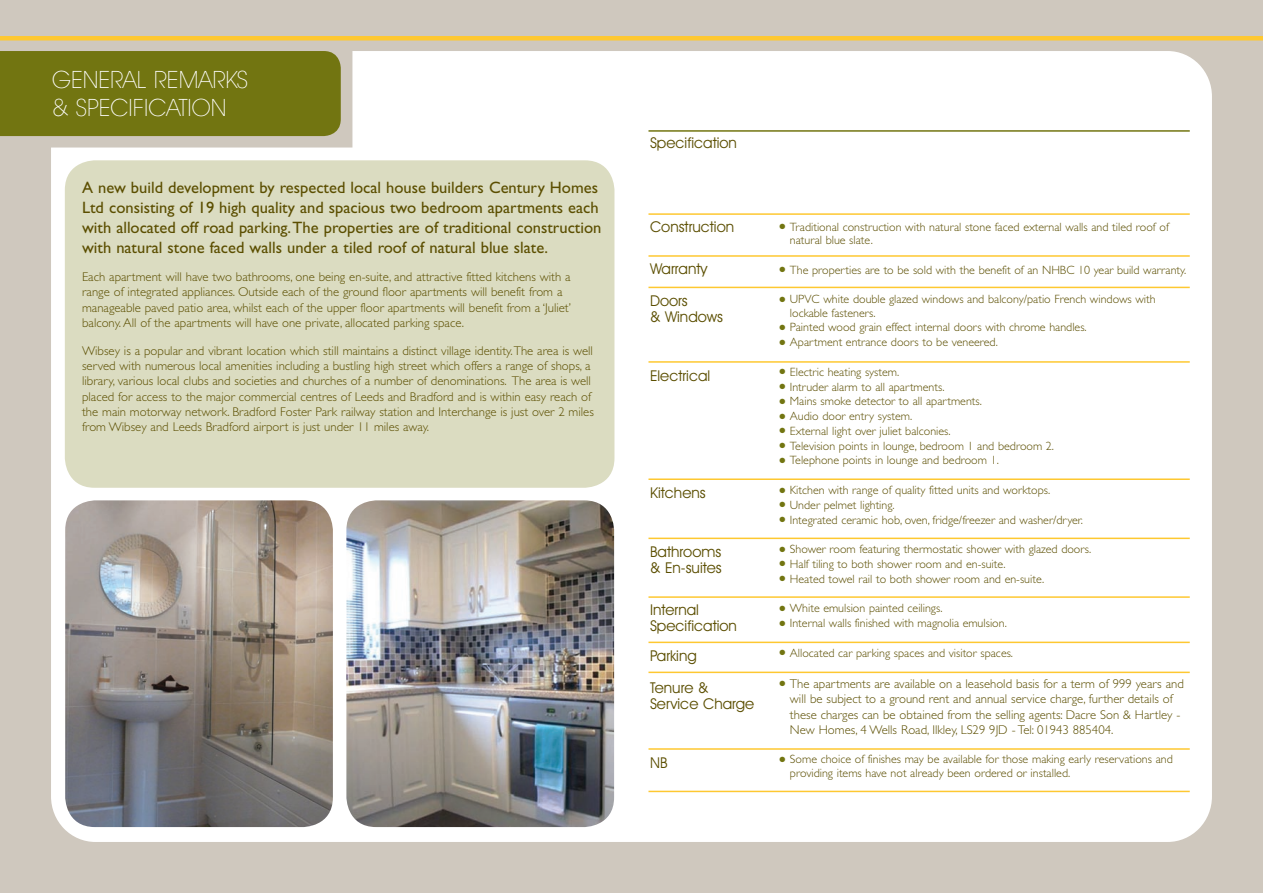
<style>
.page{position:relative;width:1263px;height:893px;background:#cfc8be}
.page>*{position:absolute;margin:0;border:0;box-sizing:border-box;transform-origin:0 0}
.t1{font:200 24px/28.8px "Avant Garde IT Cby BT";color:#fff}
.t2{font:16.5px/19.8px "Gill Sans";color:#5b4e00}
.t3{font:15px/16.5px "Avant Garde IT Cby BT";color:#5b4e00}
.t4{font:300 12.75px/15.3px "Gill Sans";color:#5b4e00}
.t5{font:300 12px/13.5px "Gill Sans";color:#5b4e00}
.s1{color:#727511}
</style>
<div class="page">
<div style="left:51px;top:51px;width:1161px;height:791px;background:#fff"></div>
<div style="left:65px;top:160px;width:549px;height:328px;background:#dbdcc1"></div>
<div style="left:0;top:51px;width:341px;height:85px;background:#727511"></div>
<img style="left:65px;top:500px;width:268px;height:327px">
<div style="left:0;top:36px;width:1263px;height:5px;background:#fec831"></div>
<img style="left:346px;top:500px;width:268px;height:327px">
<hr style="left:648px;top:213px;width:542px;height:2px;background:#fec831">
<hr style="left:648px;top:255px;width:542px;height:2px;background:#fec831">
<hr style="left:648px;top:287px;width:542px;height:1px;background:#fec831">
<hr style="left:648px;top:361px;width:542px;height:2px;background:#fec831">
<hr style="left:648px;top:538px;width:542px;height:1px;background:#fec831">
<hr style="left:648px;top:596px;width:542px;height:2px;background:#fec831">
<hr style="left:648px;top:642px;width:542px;height:1px;background:#fec831">
<hr style="left:648px;top:791px;width:542px;height:1px;background:#fec831">
<hr style="left:648px;top:478px;width:542px;height:2px;background:#fec831">
<hr style="left:648px;top:672px;width:542px;height:1px;background:#fec831">
<hr style="left:648px;top:748px;width:542px;height:2px;background:#fec831">
<hr style="left:648px;top:130px;width:542px;height:2px;background:#727511">
<h1 class="t1" style="left:52px;top:64px;width:197px">GENERAL REMARKS &amp; SPECIFICATION</h1>
<p class="t2" style="left:82px;top:178px;width:521px">A new build development by respected local house builders Century Homes Ltd consisting of 19 high quality and spacious two bedroom apartments each with allocated off road parking. The properties are of traditional construction with natural stone faced walls under a tiled roof of natural blue slate.</p>
<p class="t4" style="left:82px;top:269px;width:490px">Each apartment will have two bathrooms, one being en-suite, and attractive fitted kitchens with a range of integrated appliances. Outside each of the ground floor apartments will benefit from a manageable paved patio area, whilst each of the upper floor apartments will benefit from a ‘Juliet’ balcony. All of the apartments will have one private, allocated parking space.</p>
<p class="t4" style="left:82px;top:343px;width:513px">Wibsey is a popular and vibrant location which still maintains a distinct village identity. The area is well served with numerous local amenities including a bustling high street which offers a range of shops, a library, various local clubs and societies and churches of a number of denominations. The area is well placed for access to the major commercial centres of Leeds and Bradford and is within easy reach of the main motorway network. Bradford Foster Park railway station and Interchange is just over 2 miles from Wibsey and Leeds Bradford airport is just under 11 miles away.</p>
<p class="t3" style="left:650px;top:135px;width:88px">Specification</p>
<p class="t3" style="left:650px;top:218px;width:86px">Construction</p>
<p class="t3" style="left:650px;top:252px;width:59px;line-height:32.4px">Warranty<br>Doors</p>
<p class="t3" style="left:650px;top:309px;width:75px">&amp; Windows</p>
<p class="t3" style="left:650px;top:367px;width:62px">Electrical</p>
<p class="t3" style="left:650px;top:484px;width:57px">Kitchens</p>
<p class="t3" style="left:650px;top:543px;width:73px">Bathrooms &amp; En-suites</p>
<p class="t3" style="left:650px;top:601px;width:88px">Internal<br>Specification</p>
<p class="t3" style="left:650px;top:640px;width:60px;line-height:31.5px">Parking<br>Tenure &amp;</p>
<p class="t3" style="left:650px;top:696px;width:106px">Service Charge</p>
<p class="t3" style="left:650px;top:754px;width:19px">NB</p>
<p class="t5" style="left:790px;top:220px;width:380px;text-indent:-11px"><span class="s1">●</span> Traditional construction with natural stone faced external walls and tiled roof of natural blue slate.</p>
<p class="t5" style="left:779px;top:263px;width:408px"><span class="s1">●</span> The properties are to be sold with the benefit of an NHBC 10 year build warranty.</p>
<p class="t5" style="left:790px;top:293px;width:367px;text-indent:-11px"><span class="s1">●</span> UPVC white double glazed windows and balcony/patio French windows with lockable fasteners.</p>
<p class="t5" style="left:779px;top:321px;width:309px"><span class="s1">●</span> Painted wood grain effect internal doors with chrome handles.</p>
<p class="t5" style="left:779px;top:336px;width:220px"><span class="s1">●</span> Apartment entrance doors to be veneered.</p>
<p class="t5" style="left:779px;top:365px;width:121px"><span class="s1">●</span> Electric heating system.</p>
<p class="t5" style="left:779px;top:380px;width:167px"><span class="s1">●</span> Intruder alarm to all apartments.</p>
<p class="t5" style="left:779px;top:395px;width:204px"><span class="s1">●</span> Mains smoke detector to all apartments.</p>
<p class="t5" style="left:779px;top:409px;width:134px"><span class="s1">●</span> Audio door entry system.</p>
<p class="t5" style="left:779px;top:424px;width:173px"><span class="s1">●</span> External light over juliet balconies.</p>
<p class="t5" style="left:779px;top:439px;width:276px"><span class="s1">●</span> Television points in lounge, bedroom 1 and bedroom 2.</p>
<p class="t5" style="left:779px;top:454px;width:221px"><span class="s1">●</span> Telephone points in lounge and bedroom 1.</p>
<p class="t5" style="left:779px;top:483px;width:272px"><span class="s1">●</span> Kitchen with range of quality fitted units and worktops.</p>
<p class="t5" style="left:779px;top:498px;width:117px"><span class="s1">●</span> Under pelmet lighting.</p>
<p class="t5" style="left:779px;top:513px;width:305px"><span class="s1">●</span> Integrated ceramic hob, oven, fridge/freezer and washer/dryer.</p>
<p class="t5" style="left:779px;top:542px;width:313px"><span class="s1">●</span> Shower room featuring thermostatic shower with glazed doors.</p>
<p class="t5" style="left:779px;top:557px;width:228px"><span class="s1">●</span> Half tiling to both shower room and en-suite.</p>
<p class="t5" style="left:779px;top:572px;width:266px"><span class="s1">●</span> Heated towel rail to both shower room and en-suite.</p>
<p class="t5" style="left:779px;top:602px;width:165px"><span class="s1">●</span> White emulsion painted ceilings.</p>
<p class="t5" style="left:779px;top:616px;width:229px"><span class="s1">●</span> Internal walls finished with magnolia emulsion.</p>
<p class="t5" style="left:779px;top:646px;width:235px"><span class="s1">●</span> Allocated car parking spaces and visitor spaces.</p>
<p class="t4" style="left:790px;top:676px;width:395px;text-indent:-11px"><span class="s1">●</span> The apartments are available on a leasehold basis for a term of 999 years and will be subject to a ground rent and annual service charge, further details of these charges can be obtained from the selling agents: Dacre Son &amp; Hartley - New Homes, 4 Wells Road, Ilkley, LS29 9JD - Tel: 01943 885404.</p>
<p class="t5" style="left:790px;top:753px;width:384px;text-indent:-11px"><span class="s1">●</span> Some choice of finishes may be available for those making early reservations and providing items have not already been ordered or installed.</p>
</div>
